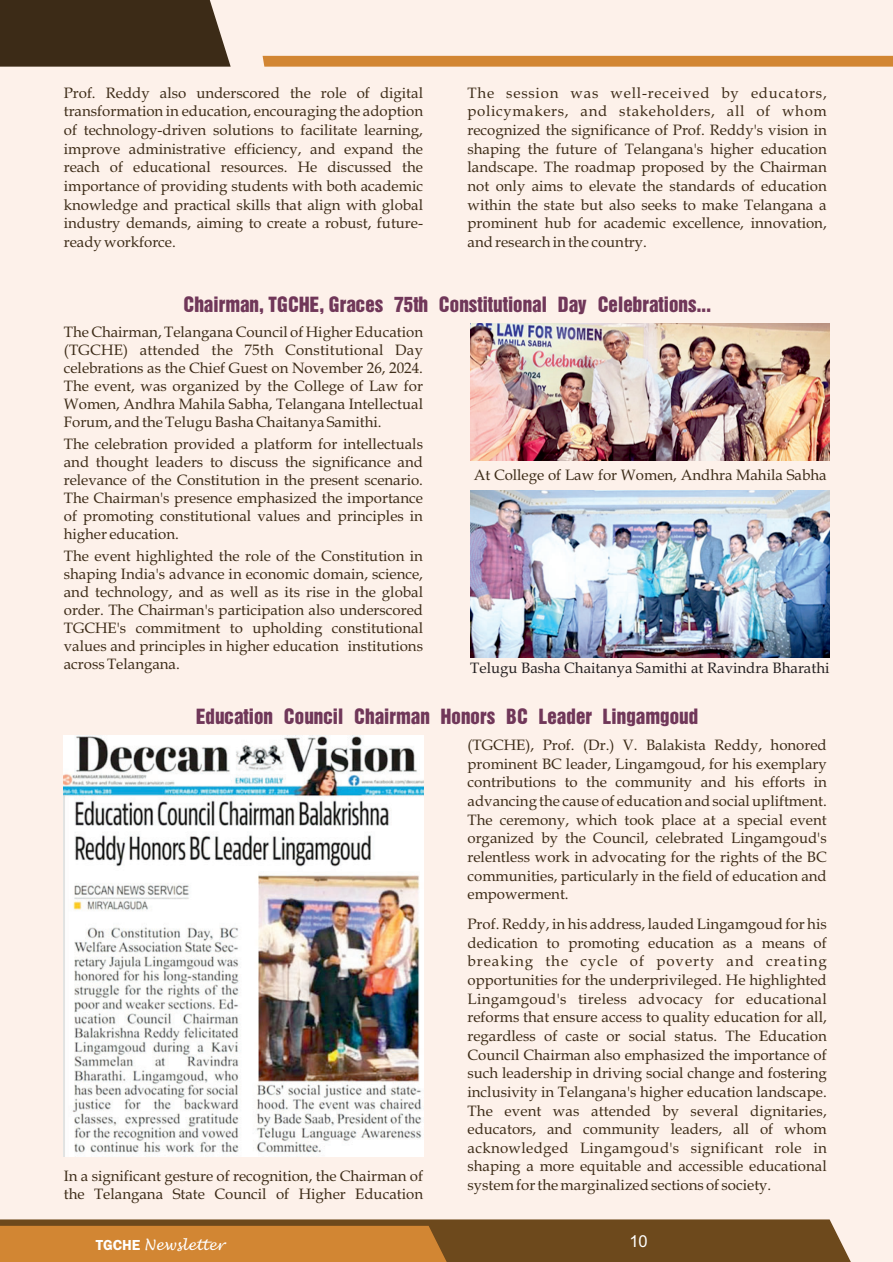
<style>
.page{position:relative;width:893px;height:1262px;background:#fff}
.page>*{position:absolute;margin:0;border:0;box-sizing:border-box;transform-origin:0 0}
.t1{font:21px "Helvetica Roman Semi B";color:#703759}
.t2{font:16.5px "Arial";color:#fff}
.t3{font:15px/18.6px "Book Antiqua";color:#3c2b17;text-align:justify}
.t4{font:15px "Book Antiqua";color:#231f20}
.t5{font:italic 14.25px "Lucida Handwriting";color:#fff}
.s1{font-family:"Franklin Gothic";font-weight:600;font-style:normal;font-size:15px}
</style>
<div class="page">
<div style="left:0;top:0;width:892px;height:1261px;background:#fdf1ea"></div>
<svg style="left:0;top:1219px;width:850px;height:42px;background:#9b672a"></svg>
<div style="left:0;top:0;width:231px;height:67px;background:#3c2b17"></div>
<svg style="left:262px;top:56px;width:630px;height:11px;background:#d38939"></svg>
<img style="left:64px;top:735px;width:359px;height:421px">
<img style="left:470px;top:323px;width:359px;height:138px">
<img style="left:470px;top:491px;width:359px;height:167px">
<p class="t3" style="left:64px;top:85px;width:361px">Prof. Reddy also underscored the role of digital transformation in education, encouraging the adoption of technology-driven solutions to facilitate learning, improve administrative efficiency, and expand the reach of educational resources. He discussed the importance of providing students with both academic knowledge and practical skills that align with global industry demands, aiming to create a robust, future&shy;ready workforce.</p>
<p class="t3" style="left:467px;top:85px;width:361px">The session was well-received by educators, policymakers, and stakeholders, all of whom recognized the significance of Prof. Reddy's vision in shaping the future of Telangana's higher education landscape. The roadmap proposed by the Chairman not only aims to elevate the standards of education within the state but also seeks to make Telangana a prominent hub for academic excellence, innovation, and research in the country.</p>
<h1 class="t1" style="left:183px;top:297px;width:529px">Chairman, TGCHE, Graces 75th Constitutional Day Celebrations...</h1>
<p class="t3" style="left:64px;top:325px;width:361px;line-height:17.9px">The Chairman, Telangana Council of Higher Education (TGCHE) attended the 75th Constitutional Day celebrations as the Chief Guest on November 26, 2024.<br>The event, was organized by the College of Law for Women, Andhra Mahila Sabha, Telangana Intellectual Forum, and the Telugu Basha Chaitanya Samithi.</p>
<p class="t3" style="left:64px;top:437px;width:361px;line-height:17.9px">The celebration provided a platform for intellectuals and thought leaders to discuss the significance and relevance of the Constitution in the present scenario.<br>The Chairman's presence emphasized the importance of promoting constitutional values and principles in higher education.</p>
<p class="t3" style="left:64px;top:549px;width:361px;line-height:17.9px">The event highlighted the role of the Constitution in shaping India's advance in economic domain, science, and technology, and as well as its rise in the global order. The Chairman's participation also underscored TGCHE's commitment to upholding constitutional values and principles in higher education institutions across Telangana.</p>
<p class="t3" style="left:474px;top:467px;width:354px">At College of Law for Women, Andhra Mahila Sabha</p>
<p class="t4" style="left:470px;top:662px;width:360px">Telugu Basha Chaitanya Samithi at Ravindra Bharathi</p>
<h1 class="t1" style="left:196px;top:708px;width:503px">Education Council Chairman Honors BC Leader Lingamgoud</h1>
<p class="t3" style="left:64px;top:1168px;width:361px">In a significant gesture of recognition, the Chairman of the Telangana State Council of Higher Education</p>
<p class="t3" style="left:467px;top:737px;width:361px">(TGCHE), Prof. (Dr.) V. Balakista Reddy, honored prominent BC leader, Lingamgoud, for his exemplary contributions to the community and his efforts in advancing the cause of education and social upliftment.<br>The ceremony, which took place at a special event organized by the Council, celebrated Lingamgoud's relentless work in advocating for the rights of the BC communities, particularly in the field of education and empowerment.</p>
<p class="t3" style="left:467px;top:916px;width:361px">Prof. Reddy, in his address, lauded Lingamgoud for his dedication to promoting education as a means of breaking the cycle of poverty and creating opportunities for the underprivileged. He highlighted Lingamgoud's tireless advocacy for educational reforms that ensure access to quality education for all, regardless of caste or social status. The Education Council Chairman also emphasized the importance of such leadership in driving social change and fostering inclusivity in Telangana's higher education landscape.<br>The event was attended by several dignitaries, educators, and community leaders, all of whom acknowledged Lingamgoud's significant role in shaping a more equitable and accessible educational system for the marginalized sections of society.</p>
<p class="t5" style="left:96px;top:1237px;width:130px"><span class="s1">TGCHE</span> Newsletter</p>
<p class="t2" style="left:629px;top:1231px;width:20px">10</p>
</div>
